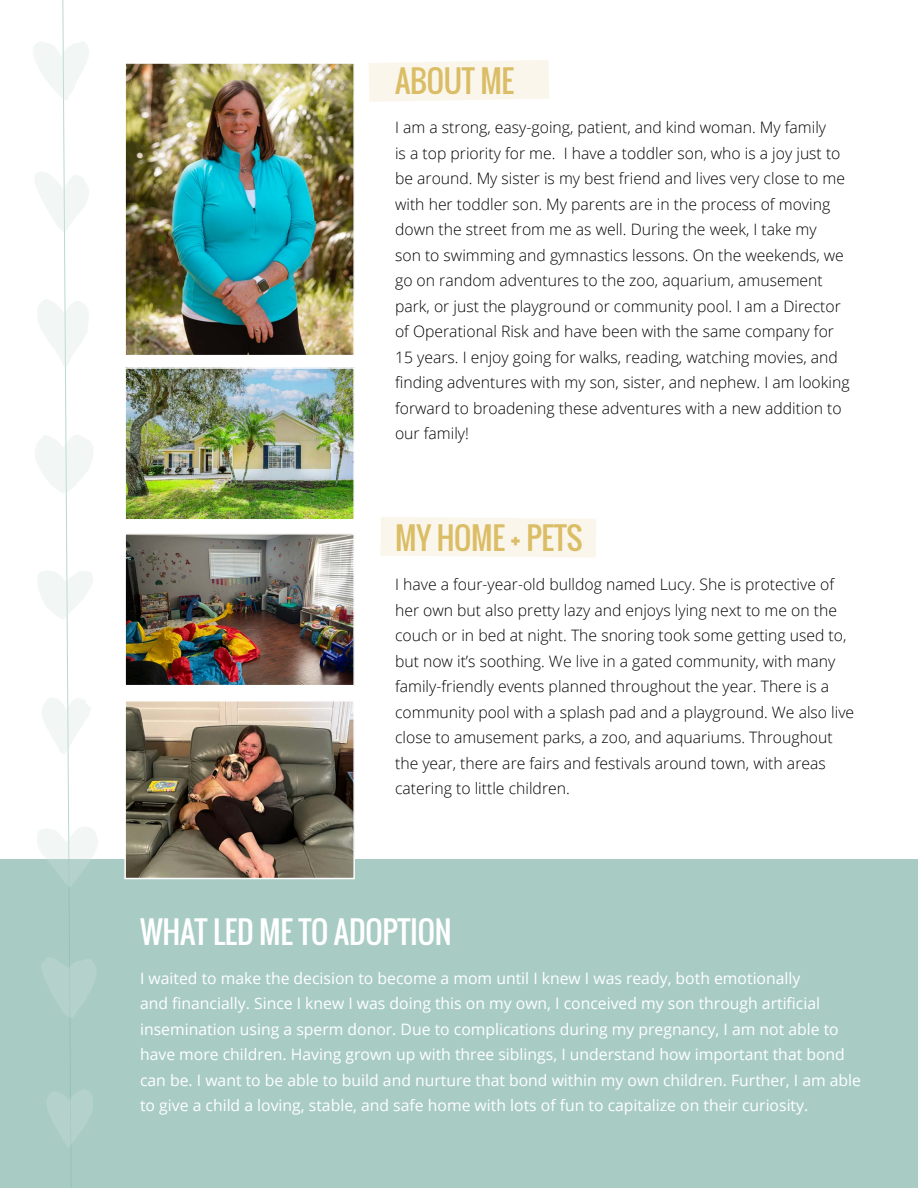
<style>
.page{position:relative;width:918px;height:1188px;background:#fff}
.page>*{position:absolute;margin:0;border:0;box-sizing:border-box;transform-origin:0 0}
.t1{font:30px "Oswald";letter-spacing:-.01em;color:#fff}
.t2{font:30px "Oswald";letter-spacing:-.01em;color:#dbbd66}
.t3{font:300 15.75px/25.5px "Open Sans";color:#000}
.t4{font:15.75px/25.5px "Open Sans";color:#fff}
</style>
<div class="page">
<svg style="left:369px;top:60px;width:180px;height:42px;background:#faf6ec"></svg>
<div style="left:380px;top:517px;width:216px;height:41px;background:#faf6eb"></div>
<div style="left:0;top:860px;width:918px;height:328px;background:#a8ccc4"></div>
<img style="left:127px;top:65px;width:225px;height:288px">
<div style="left:124px;top:62px;width:231px;height:294px;border:2px solid #fff"></div>
<img style="left:127px;top:370px;width:225px;height:148px">
<div style="left:124px;top:367px;width:231px;height:154px;border:2px solid #fff"></div>
<img style="left:127px;top:703px;width:225px;height:173px">
<div style="left:124px;top:700px;width:231px;height:179px;border:2px solid #fff"></div>
<svg style="left:32px;top:0;width:66px;height:1188px"></svg>
<img style="left:127px;top:536px;width:225px;height:147px">
<div style="left:124px;top:533px;width:231px;height:153px;border:2px solid #fff"></div>
<h1 class="t2" style="left:395px;top:59px;width:121px">ABOUT ME</h1>
<p class="t3" style="left:395px;top:114px;width:456px">I am a strong, easy-going, patient, and kind woman. My family<br>is a top priority for me. I have a toddler son, who is a joy just to be around. My sister is my best friend and lives very close to me with her toddler son. My parents are in the process of moving down the street from me as well. During the week, I take my<br>son to swimming and gymnastics lessons. On the weekends, we go on random adventures to the zoo, aquarium, amusement park, or just the playground or community pool. I am a Director of Operational Risk and have been with the same company for 15 years. I enjoy going for walks, reading, watching movies, and finding adventures with my son, sister, and nephew. I am looking forward to broadening these adventures with a new addition to our family!</p>
<h1 class="t2" style="left:395px;top:516px;width:189px">MY HOME + PETS</h1>
<p class="t3" style="left:395px;top:571px;width:461px">I have a four-year-old bulldog named Lucy. She is protective of her own but also pretty lazy and enjoys lying next to me on the couch or in bed at night. The snoring took some getting used to, but now it’s soothing. We live in a gated community, with many family-friendly events planned throughout the year. There is a community pool with a splash pad and a playground. We also live close to amusement parks, a zoo, and aquariums. Throughout the year, there are fairs and festivals around town, with areas catering to little children.</p>
<h1 class="t1" style="left:140px;top:909px;width:313px">WHAT LED ME TO ADOPTION</h1>
<p class="t4" style="left:140px;top:965px;width:723px">I waited to make the decision to become a mom until I knew I was ready, both emotionally<br>and financially. Since I knew I was doing this on my own, I conceived my son through artificial insemination using a sperm donor. Due to complications during my pregnancy, I am not able to have more children. Having grown up with three siblings, I understand how important that bond can be. I want to be able to build and nurture that bond within my own children. Further, I am able to give a child a loving, stable, and safe home with lots of fun to capitalize on their curiosity.</p>
</div>
